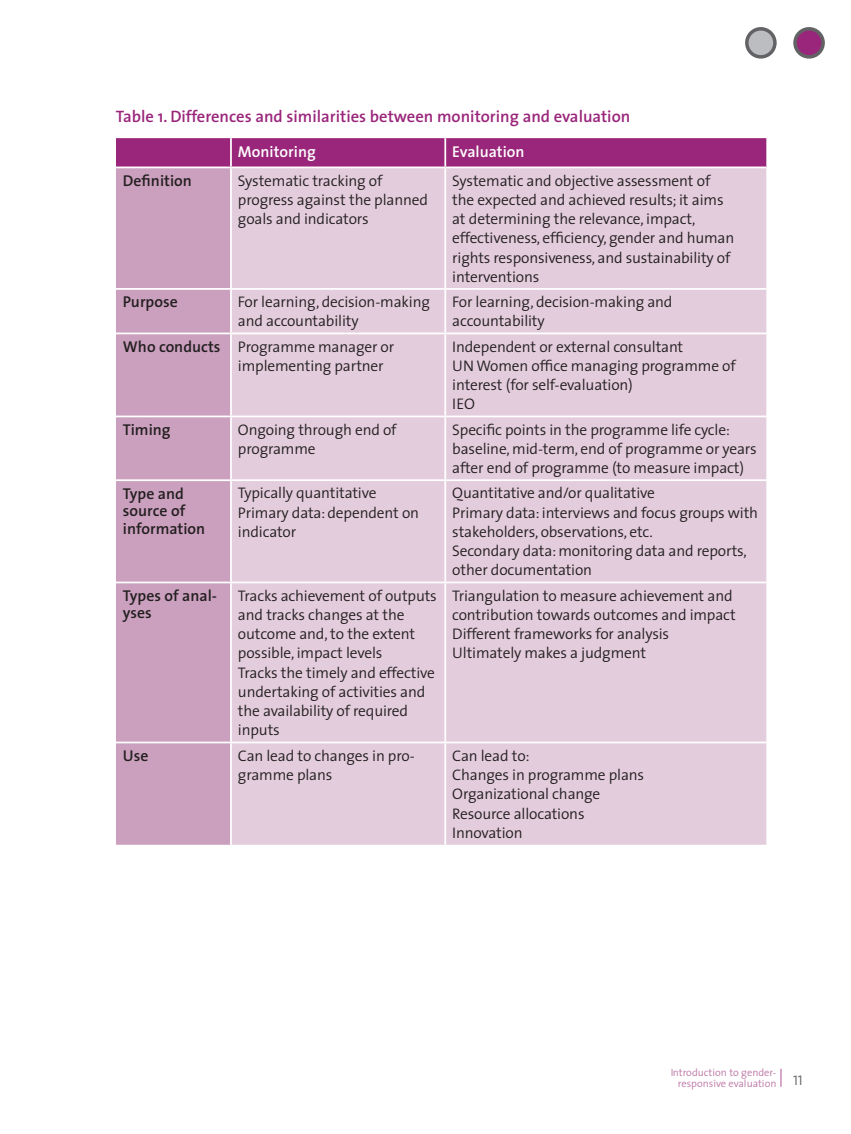
<style>
.page{position:relative;width:851px;height:1134px;background:#fff}
.page>*{position:absolute;margin:0;border:0;box-sizing:border-box;transform-origin:0 0}
.Heading_4{font:600 16.62px "The Sans";color:#9a267b}
.TABLE_BOLD{font:600 15.75px/17.5px "The Sans";color:#231f20}
.TABLE_TOP{font:600 15.75px "The Sans";color:#fff}
.TABLE_REGULAR{font:300 15.4px/19.2px "The Sans";letter-spacing:-.01em;color:#231f20}
.t1{font:14px "The Sans Semi Light Caps";color:#636366}
.t2{font:300 10.5px/10.5px "The Sans";color:#a9538e;text-align:right}
</style>
<div class="page">
<svg style="left:780px;top:1069px;width:1px;height:18px"></svg>
<div style="left:746px;top:29px;width:28px;height:28px;background:#bcbdc0;border-radius:50%"></div>
<div style="left:745px;top:27px;width:31px;height:32px;border:4px solid #636366;border-radius:50%"></div>
<div style="left:795px;top:29px;width:28px;height:28px;background:#9a267b;border-radius:50%"></div>
<div style="left:793px;top:27px;width:31px;height:32px;border:4px solid #636366;border-radius:50%"></div>
<svg style="left:116px;top:138px;width:650px;height:29px;background:#9c2a7d"></svg>
<div style="left:116px;top:168px;width:114px;height:677px;background:#cba0be"></div>
<div style="left:232px;top:168px;width:534px;height:677px;background:#e3ccdc"></div>
<hr style="left:230px;top:138px;width:2px;height:29px;background:#fff">
<hr style="left:444px;top:138px;width:2px;height:29px;background:#fff">
<hr style="left:444px;top:168px;width:2px;height:120px;background:#fff">
<hr style="left:116px;top:288px;width:115px;height:2px;background:#fff">
<hr style="left:231px;top:288px;width:214px;height:2px;background:#fff">
<hr style="left:445px;top:288px;width:321px;height:2px;background:#fff">
<hr style="left:444px;top:290px;width:2px;height:43px;background:#fff">
<hr style="left:116px;top:333px;width:115px;height:1px;background:#fff">
<hr style="left:231px;top:333px;width:214px;height:1px;background:#fff">
<hr style="left:445px;top:333px;width:321px;height:1px;background:#fff">
<hr style="left:444px;top:334px;width:2px;height:82px;background:#fff">
<hr style="left:116px;top:416px;width:115px;height:1px;background:#fff">
<hr style="left:231px;top:416px;width:214px;height:1px;background:#fff">
<hr style="left:445px;top:416px;width:321px;height:1px;background:#fff">
<hr style="left:444px;top:417px;width:2px;height:62px;background:#fff">
<hr style="left:116px;top:479px;width:115px;height:2px;background:#fff">
<hr style="left:231px;top:479px;width:214px;height:2px;background:#fff">
<hr style="left:445px;top:479px;width:321px;height:2px;background:#fff">
<hr style="left:444px;top:481px;width:2px;height:101px;background:#fff">
<hr style="left:116px;top:582px;width:115px;height:1px;background:#fff">
<hr style="left:231px;top:582px;width:214px;height:1px;background:#fff">
<hr style="left:445px;top:582px;width:321px;height:1px;background:#fff">
<hr style="left:444px;top:583px;width:2px;height:159px;background:#fff">
<hr style="left:116px;top:742px;width:115px;height:1px;background:#fff">
<hr style="left:231px;top:742px;width:214px;height:1px;background:#fff">
<hr style="left:445px;top:742px;width:321px;height:1px;background:#fff">
<hr style="left:444px;top:743px;width:2px;height:102px;background:#fff">
<p class="Heading_4" style="left:116px;top:103px;width:516px">Table 1. Differences and similarities between monitoring and evaluation</p>
<p class="TABLE_TOP" style="left:238px;top:138px;width:79px">Monitoring</p>
<p class="TABLE_TOP" style="left:452px;top:138px;width:74px">Evaluation</p>
<p class="TABLE_BOLD" style="left:123px;top:171px;width:70px">Definition</p>
<p class="TABLE_REGULAR" style="left:238px;top:170px;width:191px">Systematic tracking of progress against the planned goals and indicators</p>
<p class="TABLE_REGULAR" style="left:452px;top:170px;width:283px">Systematic and objective assessment of the expected and achieved results; it aims at determining the relevance, impact, effectiveness, efficiency, gender and human rights responsiveness, and sustainability of interventions</p>
<p class="TABLE_BOLD" style="left:123px;top:293px;width:56px">Purpose</p>
<p class="TABLE_REGULAR" style="left:238px;top:292px;width:193px">For learning, decision-making and accountability</p>
<p class="TABLE_REGULAR" style="left:452px;top:292px;width:222px">For learning, decision-making and accountability</p>
<p class="TABLE_BOLD" style="left:123px;top:337px;width:99px">Who conducts</p>
<p class="TABLE_REGULAR" style="left:238px;top:336px;width:158px">Programme manager or implementing partner</p>
<p class="TABLE_REGULAR" style="left:452px;top:336px;width:232px">Independent or external consultant</p>
<p class="TABLE_REGULAR" style="left:452px;top:356px;width:285px">UN Women office managing programme of interest (for self-evaluation)</p>
<p class="TABLE_REGULAR" style="left:452px;top:394px;width:24px">IEO</p>
<p class="TABLE_BOLD" style="left:123px;top:420px;width:49px">Timing</p>
<p class="TABLE_REGULAR" style="left:238px;top:419px;width:160px">Ongoing through end of programme</p>
<p class="TABLE_REGULAR" style="left:452px;top:419px;width:306px">Specific points in the programme life cycle: baseline, mid-term, end of programme or years after end of programme (to measure impact)</p>
<p class="TABLE_BOLD" style="left:123px;top:484px;width:84px">Type and source of information</p>
<p class="TABLE_REGULAR" style="left:238px;top:483px;width:140px">Typically quantitative</p>
<p class="TABLE_REGULAR" style="left:452px;top:483px;width:204px">Quantitative and/or qualitative</p>
<p class="TABLE_REGULAR" style="left:452px;top:502px;width:307px">Primary data: interviews and focus groups with stakeholders, observations, etc.</p>
<p class="TABLE_REGULAR" style="left:452px;top:541px;width:296px">Secondary data: monitoring data and reports, other documentation</p>
<p class="TABLE_REGULAR" style="left:238px;top:502px;width:183px">Primary data: dependent on indicator</p>
<p class="TABLE_BOLD" style="left:123px;top:586px;width:96px">Types of anal&shy;yses</p>
<p class="TABLE_REGULAR" style="left:238px;top:585px;width:200px">Tracks achievement of outputs and tracks changes at the outcome and, to the extent possible, impact levels</p>
<p class="TABLE_REGULAR" style="left:238px;top:662px;width:198px">Tracks the timely and effective undertaking of activities and the availability of required inputs</p>
<p class="TABLE_REGULAR" style="left:452px;top:585px;width:285px">Triangulation to measure achievement and contribution towards outcomes and impact</p>
<p class="TABLE_REGULAR" style="left:452px;top:624px;width:218px">Different frameworks for analysis</p>
<p class="TABLE_REGULAR" style="left:452px;top:643px;width:195px">Ultimately makes a judgment</p>
<p class="TABLE_BOLD" style="left:123px;top:746px;width:27px">Use</p>
<p class="TABLE_REGULAR" style="left:238px;top:745px;width:178px">Can lead to changes in pro&shy;gramme plans</p>
<p class="TABLE_REGULAR" style="left:452px;top:745px;width:79px">Can lead to:</p>
<p class="TABLE_REGULAR" style="left:452px;top:765px;width:193px">Changes in programme plans</p>
<p class="TABLE_REGULAR" style="left:452px;top:784px;width:150px">Organizational change</p>
<p class="TABLE_REGULAR" style="left:452px;top:803px;width:134px">Resource allocations</p>
<p class="TABLE_REGULAR" style="left:452px;top:822px;width:72px">Innovation</p>
<p class="t2" style="left:670px;top:1067px;width:108px">Introduction to gender&shy;responsive evaluation</p>
<p class="t1" style="left:793px;top:1069px;width:11px">11</p>
</div>
